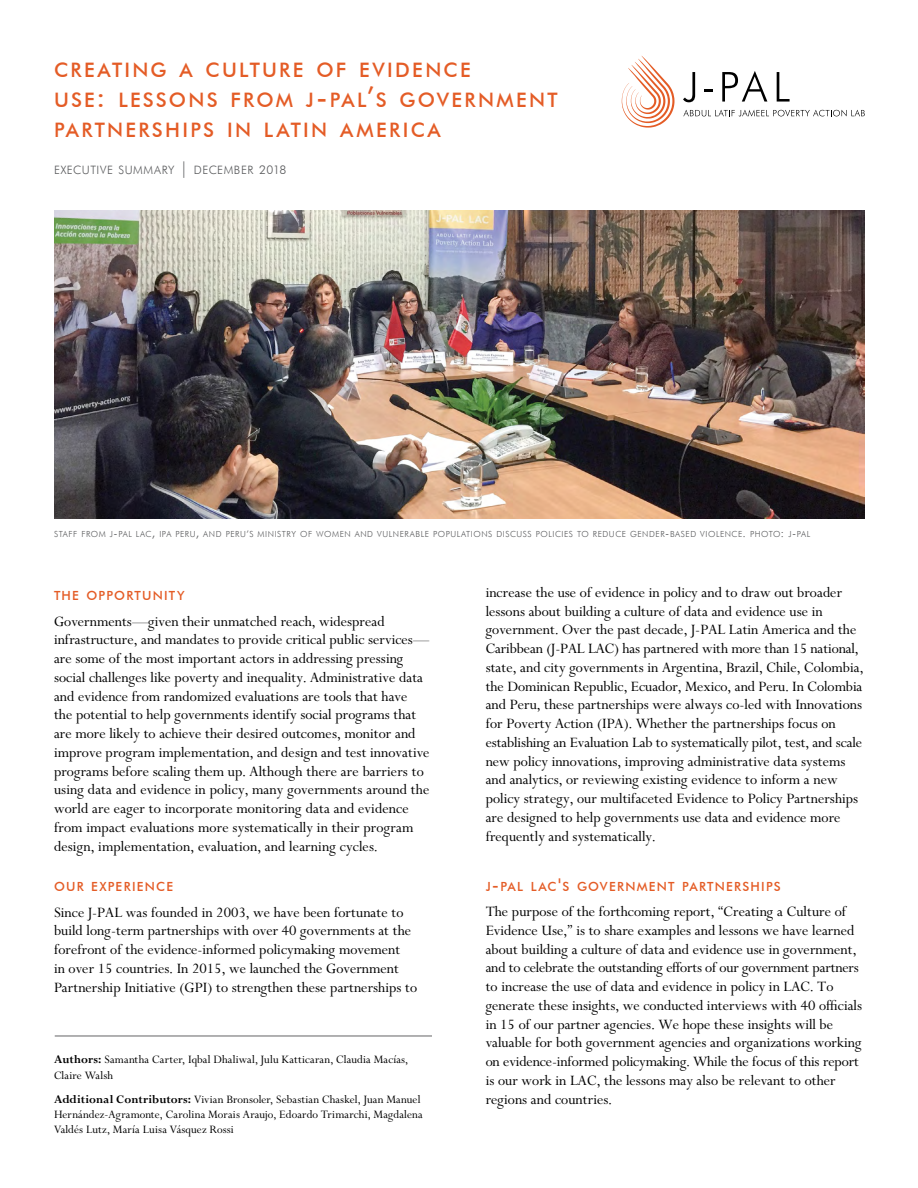
<style>
.page{position:relative;width:918px;height:1188px;background:#fff}
.page>*{position:absolute;margin:0;border:0;box-sizing:border-box;transform-origin:0 0}
.t1{font:500 19.95px/30px "Futura BT";letter-spacing:.115em;color:#e45c26}
.t2{font:16.2px/18.8px "Perpetua MT Std";color:#000}
.t3{font:12.75px/15.3px "Perpetua MT Std";letter-spacing:.01em;color:#000}
.t4{font:500 12.6px "Futura BT";letter-spacing:.095em;color:#e45c26}
.t5{font:300 11.55px "Futura BT";letter-spacing:.05em;color:#58595b}
.t6{font:300 8.4px "Futura BT";letter-spacing:.06em;color:#58595b}
.s1{font-size:28.5px}
.s2{font-size:16.5px}
.s3{font-size:12px}
.s4{font-size:9px}
.s5{font-weight:700}
.s6{font-size:18px}
</style>
<div class="page">
<svg style="left:683px;top:72px;width:12px;height:30px"></svg>
<svg style="left:705px;top:89px;width:8px;height:3px"></svg>
<svg style="left:722px;top:71px;width:45px;height:31px"></svg>
<svg style="left:777px;top:72px;width:13px;height:30px"></svg>
<svg style="left:683px;top:110px;width:182px;height:7px"></svg>
<svg style="left:622px;top:55px;width:53px;height:73px"></svg>
<img style="left:54px;top:211px;width:811px;height:307px">
<hr style="left:55px;top:1036px;width:377px;height:1px;background:#636466">
<p class="t1" style="left:54px;top:55px;width:505px">CREATING A CULTURE OF EVIDENCE<br>USE<span class="s1">:</span> LESSONS FROM J<span class="s1">-</span>PAL<span class="s1">’</span>S GOVERNMENT<br>PARTNERSHIPS IN LATIN AMERICA</p>
<p class="t5" style="left:54px;top:163px;width:234px">EXECUTIVE SUMMARY <span class="s2">|</span> DECEMBER <span class="s3">2018</span></p>
<p class="t6" style="left:54px;top:529px;width:758px">STAFF FROM J<span class="s3">-</span>PAL LAC<span class="s3">,</span> IPA PERU<span class="s3">,</span> AND PERU<span class="s4">’</span>S MINISTRY OF WOMEN AND VULNERABLE POPULATIONS DISCUSS POLICIES TO REDUCE GENDER<span class="s3">-</span>BASED VIOLENCE<span class="s3">.</span> PHOTO<span class="s3">:</span> J<span class="s3">-</span>PAL</p>
<p class="t4" style="left:54px;top:588px;width:132px">THE OPPORTUNITY</p>
<p class="t2" style="left:54px;top:612px;width:377px">Governments—given their unmatched reach, widespread infrastructure, and mandates to provide critical public services— are some of the most important actors in addressing pressing social challenges like poverty and inequality. Administrative data and evidence from randomized evaluations are tools that have the potential to help governments identify social programs that are more likely to achieve their desired outcomes, monitor and improve program implementation, and design and test innovative programs before scaling them up. Although there are barriers to using data and evidence in policy, many governments around the world are eager to incorporate monitoring data and evidence from impact evaluations more systematically in their program design, implementation, evaluation, and learning cycles.</p>
<p class="t4" style="left:54px;top:879px;width:121px">OUR EXPERIENCE</p>
<p class="t2" style="left:54px;top:903px;width:365px">Since J-PAL was founded in 2003, we have been fortunate to build long-term partnerships with over 40 governments at the forefront of the evidence-informed policymaking movement<br>in over 15 countries. In 2015, we launched the Government Partnership Initiative (GPI) to strengthen these partnerships to</p>
<p class="t3" style="left:54px;top:1053px;width:356px"><span class="s5">Authors:</span> Samantha Carter, Iqbal Dhaliwal, Julu Katticaran, Claudia Macías,<br>Claire Walsh</p>
<p class="t3" style="left:54px;top:1092px;width:370px"><span class="s5">Additional Contributors:</span> Vivian Bronsoler, Sebastian Chaskel, Juan Manuel<br>Hernández-Agramonte, Carolina Morais Araujo, Edoardo Trimarchi, Magdalena<br>Valdés Lutz, María Luisa Vásquez Rossi</p>
<p class="t2" style="left:486px;top:583px;width:379px">increase the use of evidence in policy and to draw out broader lessons about building a culture of data and evidence use in government. Over the past decade, J-PAL Latin America and the Caribbean (J-PAL LAC) has partnered with more than 15 national, state, and city governments in Argentina, Brazil, Chile, Colombia, the Dominican Republic, Ecuador, Mexico, and Peru. In Colombia and Peru, these partnerships were always co-led with Innovations for Poverty Action (IPA). Whether the partnerships focus on establishing an Evaluation Lab to systematically pilot, test, and scale new policy innovations, improving administrative data systems and analytics, or reviewing existing evidence to inform a new policy strategy, our multifaceted Evidence to Policy Partnerships are designed to help governments use data and evidence more frequently and systematically.</p>
<p class="t4" style="left:486px;top:878px;width:297px">J<span class="s6">-</span>PAL LAC<span class="s6">'</span>S GOVERNMENT PARTNERSHIPS</p>
<p class="t2" style="left:486px;top:903px;width:378px">The purpose of the forthcoming report, “Creating a Culture of Evidence Use,” is to share examples and lessons we have learned about building a culture of data and evidence use in government, and to celebrate the outstanding efforts of our government partners to increase the use of data and evidence in policy in LAC. To generate these insights, we conducted interviews with 40 officials in 15 of our partner agencies. We hope these insights will be valuable for both government agencies and organizations working on evidence-informed policymaking. While the focus of this report is our work in LAC, the lessons may also be relevant to other regions and countries.</p>
</div>
